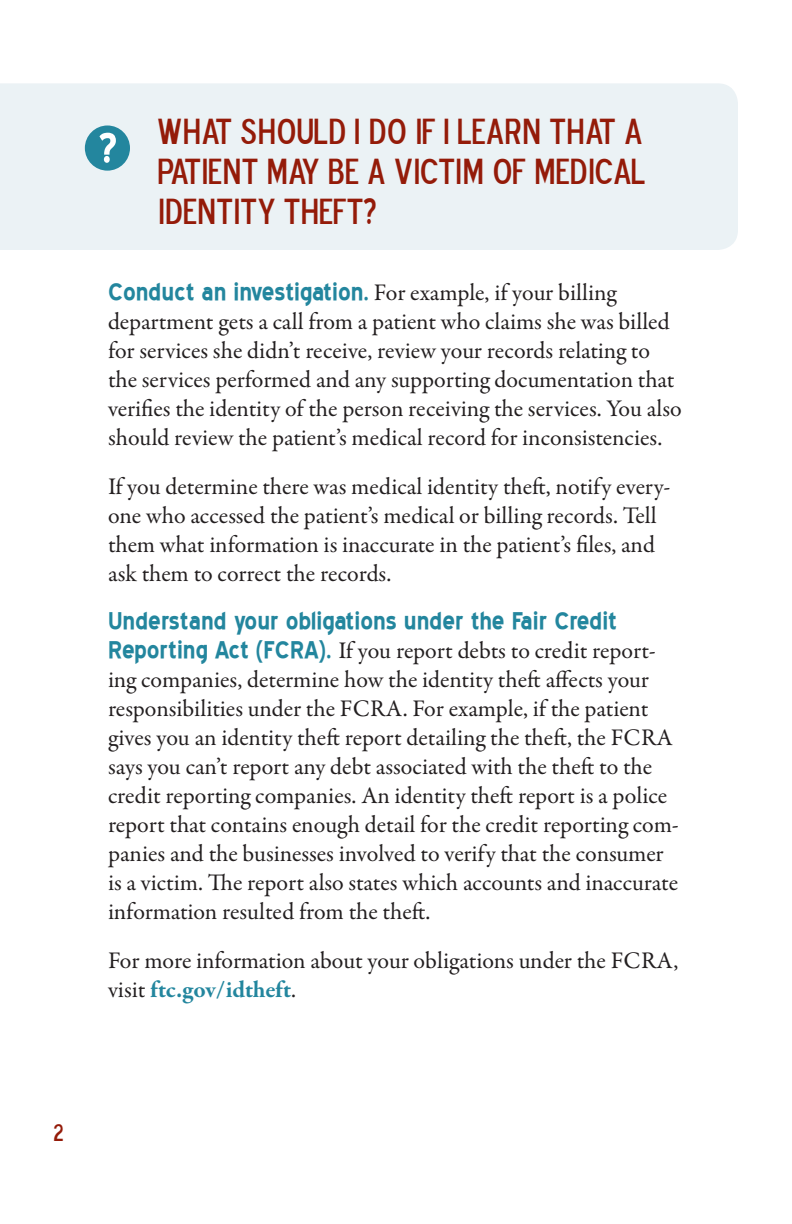
<style>
.page{position:relative;width:792px;height:1224px;background:#fff}
.page>*{position:absolute;margin:0;border:0;box-sizing:border-box;transform-origin:0 0}
.t1{font:700 52px "Blue Highway";color:#fff}
.headings{font:36px/40px "Blue Highway D Type";color:#941b09;text-align:justify}
.body{font:700 30px "Blue Highway";color:#23869e}
.body-2{font:24px/29px "Garamond Premr Pro";color:#231f20}
.t2{font:24px "Blue Highway D Type";color:#941b09}
.s1{font-family:"Blue Highway";font-weight:700;font-size:30px;color:#23869e}
.s2{font-weight:700;color:#23869e}
</style>
<div class="page">
<div style="left:0;top:83px;width:738px;height:167px;background:#ebf2f5"></div>
<div style="left:85px;top:125px;width:45px;height:46px;background:#23869e;border-radius:50%"></div>
<p class="t1" style="left:98px;top:124px;width:21px">?</p>
<p class="headings" style="left:157px;top:110px;width:489px">WHAT SHOULD I DO IF I LEARN THAT A PATIENT MAY BE A VICTIM OF MEDICAL IDENTITY THEFT?</p>
<p class="body-2" style="left:108px;top:278px;width:575px"><span class="s1">Conduct an investigation.</span> For example, if your billing department gets a call from a patient who claims she was billed for services she didn’t receive, review your records relating to the services performed and any supporting documentation that verifies the identity of the person receiving the services. You also should review the patient’s medical record for inconsistencies.</p>
<p class="body-2" style="left:108px;top:472px;width:564px">If you determine there was medical identity theft, notify every&shy;one who accessed the patient’s medical or billing records. Tell them what information is inaccurate in the patient’s files, and ask them to correct the records.</p>
<p class="body" style="left:108px;top:607px;width:511px">Understand your obligations under the Fair Credit</p>
<p class="body-2" style="left:108px;top:637px;width:572px"><span class="s1">Reporting Act (FCRA).</span> If you report debts to credit report&shy;ing companies, determine how the identity theft affects your responsibilities under the FCRA. For example, if the patient gives you an identity theft report detailing the theft, the FCRA says you can’t report any debt associated with the theft to the credit reporting companies. An identity theft report is a police report that contains enough detail for the credit reporting com&shy;panies and the businesses involved to verify that the consumer is a victim. The report also states which accounts and inaccurate information resulted from the theft.</p>
<p class="body-2" style="left:108px;top:947px;width:572px">For more information about your obligations under the FCRA, visit <span class="s2">ftc.gov/idtheft</span>.</p>
<p class="t2" style="left:54px;top:1117px;width:11px">2</p>
</div>
